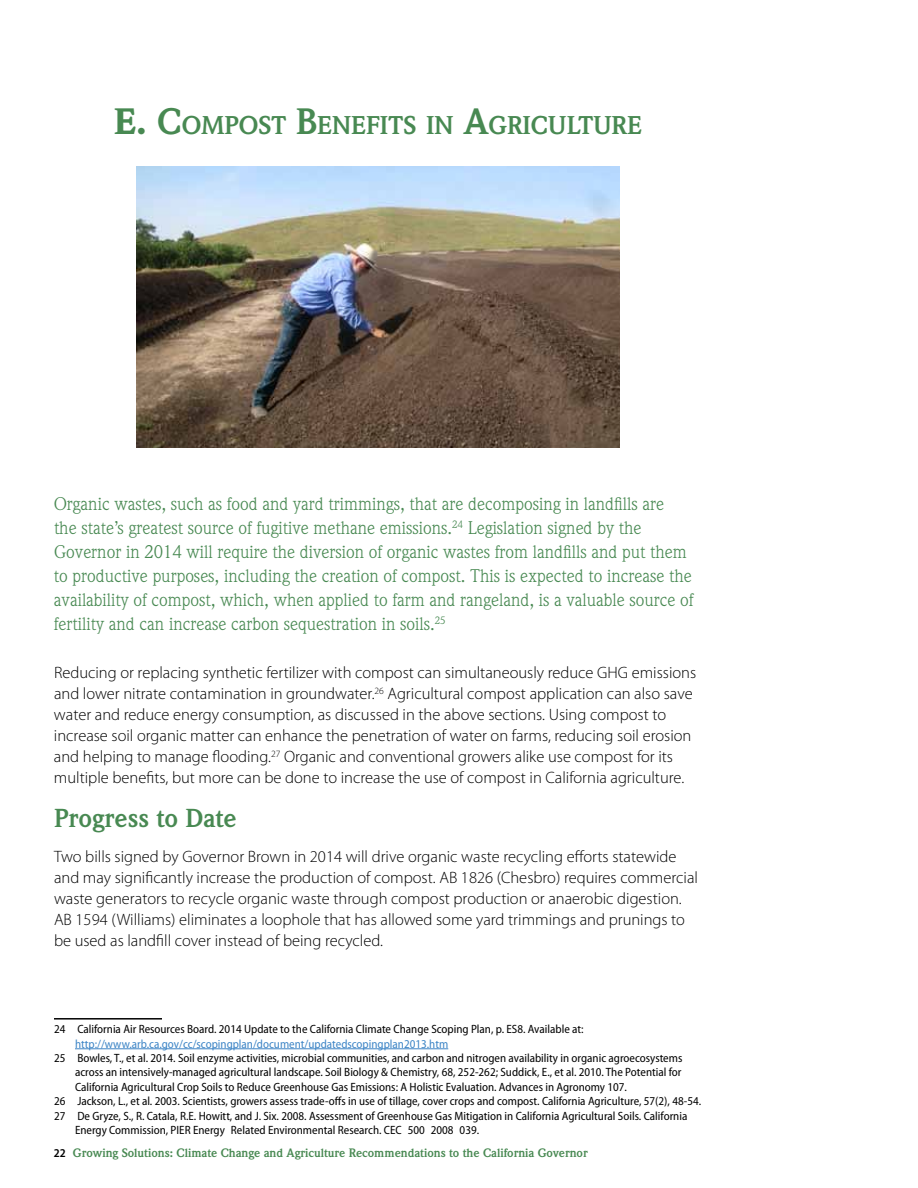
<style>
.page{position:relative;width:918px;height:1188px;background:#fff}
.page>*{position:absolute;margin:0;border:0;box-sizing:border-box;transform-origin:0 0}
.t1{font:700 25.5px "Weidemann Std";color:#488952}
.t2{font:700 25.2px "Weidemann Std";color:#488952}
.t3{font:18px/24px "Weidemann Std";color:#488952}
.t4{font:300 16.5px/21px "Myriad Pro";color:#000}
.t5{font:semi-condensed 12px "Myriad Pro";color:#000}
.t6{font:700 12px "Weidemann Std";color:#488952}
.t7{font:semi-condensed 12px "Myriad Pro";color:#3d85c6}
.s1{font-weight:900;font-size:36px}
.s2{font-size:36px}
.s3{font-family:"Myriad Pro";font-weight:600;font-stretch:semi-condensed;color:#000}
</style>
<div class="page">
<hr style="left:54px;top:1018px;width:108px;height:2px;background:#000">
<hr style="left:75px;top:1048px;width:373px;height:1px;background:#3d85c6">
<img style="left:136px;top:166px;width:484px;height:281px">
<h2 class="t2" style="left:114px;top:110px;width:529px"><span class="s1">E.</span> <span class="s2">C</span>OMPOST <span class="s2">B</span>ENEFITS IN <span class="s2">A</span>GRICULTURE</h2>
<p class="t3" style="left:54px;top:492px;width:641px">Organic wastes, such as food and yard trimmings, that are decomposing in landfills are<br>the state’s greatest source of fugitive methane emissions.<sup>24</sup> Legislation signed by the Governor in 2014 will require the diversion of organic wastes from landfills and put them to productive purposes, including the creation of compost. This is expected to increase the availability of compost, which, when applied to farm and rangeland, is a valuable source of fertility and can increase carbon sequestration in soils.<sup>25</sup></p>
<p class="t4" style="left:54px;top:662px;width:644px">Reducing or replacing synthetic fertilizer with compost can simultaneously reduce GHG emissions and lower nitrate contamination in groundwater.<sup>26</sup> Agricultural compost application can also save water and reduce energy consumption, as discussed in the above sections. Using compost to increase soil organic matter can enhance the penetration of water on farms, reducing soil erosion and helping to manage flooding.<sup>27</sup> Organic and conventional growers alike use compost for its multiple benefits, but more can be done to increase the use of compost in California agriculture.</p>
<h1 class="t1" style="left:54px;top:803px;width:184px">Progress to Date</h1>
<p class="t4" style="left:54px;top:846px;width:645px">Two bills signed by Governor Brown in 2014 will drive organic waste recycling efforts statewide and may significantly increase the production of compost. AB 1826 (Chesbro) requires commercial waste generators to recycle organic waste through compost production or anaerobic digestion.<br>AB 1594 (Williams) eliminates a loophole that has allowed some yard trimmings and prunings to be used as landfill cover instead of being recycled.</p>
<p class="t5" style="left:54px;top:1023px;width:531px">24 California Air Resources Board. 2014 Update to the California Climate Change Scoping Plan, p. ES8. Available at:</p>
<p class="t7" style="left:75px;top:1037px;width:375px">http://www.arb.ca.gov/cc/scopingplan/document/updatedscopingplan2013.htm</p>
<p class="t5" style="left:54px;top:1051px;width:630px">25 Bowles, T., et al. 2014. Soil enzyme activities, microbial communities, and carbon and nitrogen availability in organic agroecosystems</p>
<p class="t5" style="left:75px;top:1066px;width:608px">across an intensively-managed agricultural landscape. Soil Biology &amp; Chemistry, 68, 252-262; Suddick, E., et al. 2010. The Potential for</p>
<p class="t5" style="left:75px;top:1080px;width:553px">California Agricultural Crop Soils to Reduce Greenhouse Gas Emissions: A Holistic Evaluation. Advances in Agronomy 107.</p>
<p class="t5" style="left:54px;top:1095px;width:649px">26 Jackson, L., et al. 2003. Scientists, growers assess trade-offs in use of tillage, cover crops and compost. California Agriculture, 57(2), 48-54.</p>
<p class="t5" style="left:54px;top:1109px;width:635px">27 De Gryze, S., R. Catala, R.E. Howitt, and J. Six. 2008. Assessment of Greenhouse Gas Mitigation in California Agricultural Soils. California</p>
<p class="t5" style="left:75px;top:1123px;width:406px">Energy Commission, PIER Energy‐Related Environmental Research. CEC‐500‐2008‐039.</p>
<p class="t6" style="left:54px;top:1146px;width:535px"><span class="s3">22</span> Growing Solutions: Climate Change and Agriculture Recommendations to the California Governor</p>
</div>
